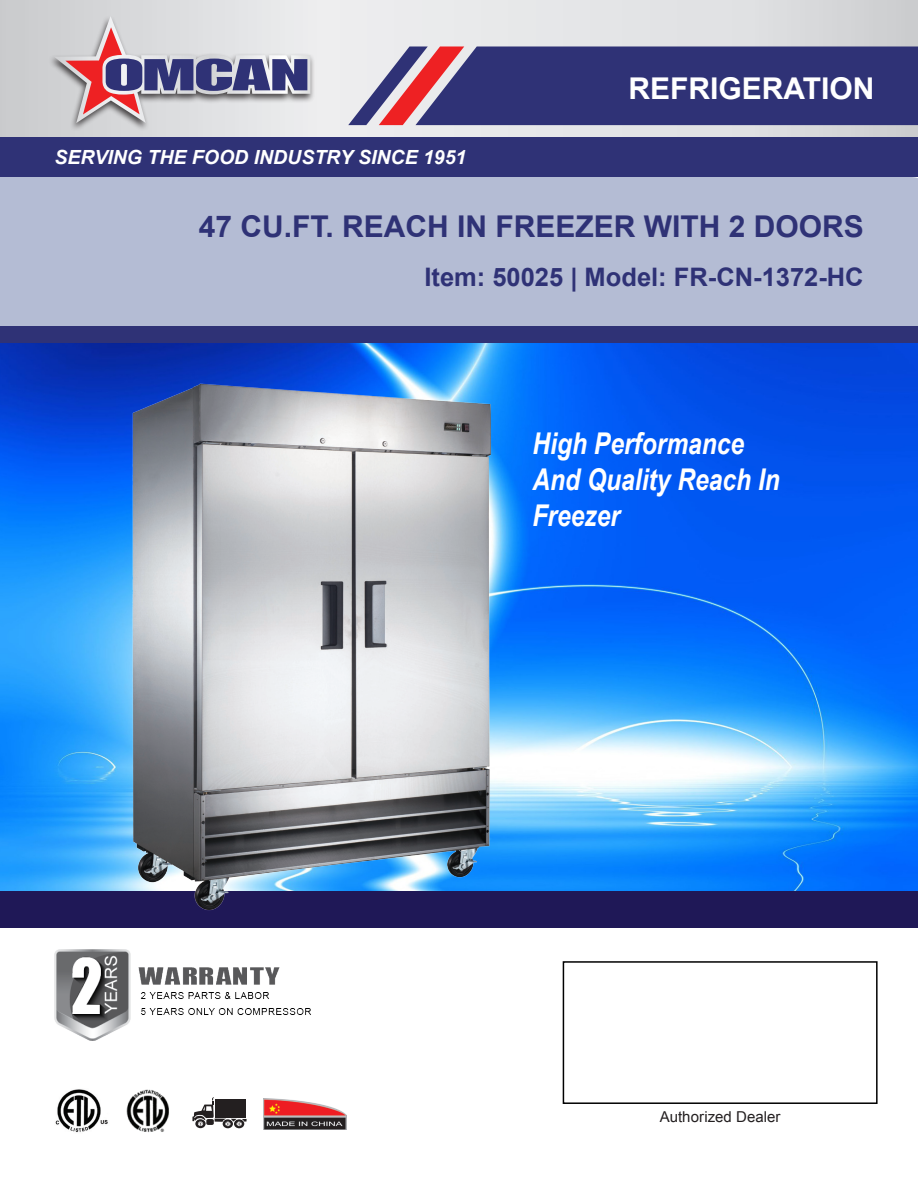
<style>
.page{position:relative;width:918px;height:1188px;background:#fff}
.page>*{position:absolute;margin:0;border:0;box-sizing:border-box;transform-origin:0 0}
.t1{font:italic 700 30px/36px "Arial Narrow";color:#fff}
.t2{font:700 30px "Arial";color:#2f3276}
.t3{font:700 30px "Arial";color:#fff}
.t4{font:700 25.5px "Arial";color:#2f3276}
.t5{font:italic 700 19.5px "Arial";color:#fff}
.t6{font:15px "Arial";letter-spacing:.005em;color:#231f20}
</style>
<div class="page">
<img style="left:0;top:342px;width:918px;height:549px">
<div style="left:0;top:176px;width:918px;height:150px;background:#b4bcd4"></div>
<div style="left:0;top:326px;width:918px;height:16px;background:#2f3276"></div>
<div style="left:0;top:891px;width:918px;height:36px;background:#1f1857"></div>
<svg style="left:0;top:0;width:918px;height:137px;background:#dedfe1"></svg>
<div style="left:0;top:137px;width:918px;height:39px;background:#2f3276"></div>
<svg style="left:348px;top:46px;width:570px;height:79px;background:#4a447e"></svg>
<div style="left:48px;top:14px;width:268px;height:117px;background:#231f20;opacity:.8"></div>
<svg style="left:54px;top:16px;width:256px;height:107px;background:#b9aebc"></svg>
<img style="left:54px;top:949px;width:257px;height:91px">
<img style="left:55px;top:1089px;width:53px;height:44px">
<img style="left:126px;top:1089px;width:43px;height:44px">
<svg style="left:195px;top:1119px;width:11px;height:9px"></svg>
<svg style="left:223px;top:1119px;width:10px;height:9px"></svg>
<svg style="left:234px;top:1119px;width:10px;height:9px"></svg>
<svg style="left:192px;top:1097px;width:55px;height:29px"></svg>
<img style="left:263px;top:1098px;width:83px;height:31px">
<div style="left:563px;top:961px;width:315px;height:143px;border:2px solid #000"></div>
<img style="left:114px;top:369px;width:395px;height:542px">
<p class="t5" style="left:54px;top:144px;width:414px">SERVING THE FOOD INDUSTRY SINCE 1951</p>
<p class="t3" style="left:628px;top:68px;width:248px">REFRIGERATION</p>
<p class="t2" style="left:199px;top:206px;width:667px">47 CU.FT. REACH IN FREEZER WITH 2 DOORS</p>
<p class="t4" style="left:424px;top:260px;width:441px">Item: 50025 | Model: FR-CN-1372-HC</p>
<p class="t1" style="left:532px;top:424px;width:213px">High Performance</p>
<p class="t1" style="left:532px;top:460px;width:249px">And Quality Reach In<br>Freezer</p>
<p class="t6" style="left:660px;top:1107px;width:122px">Authorized Dealer</p>
</div>
